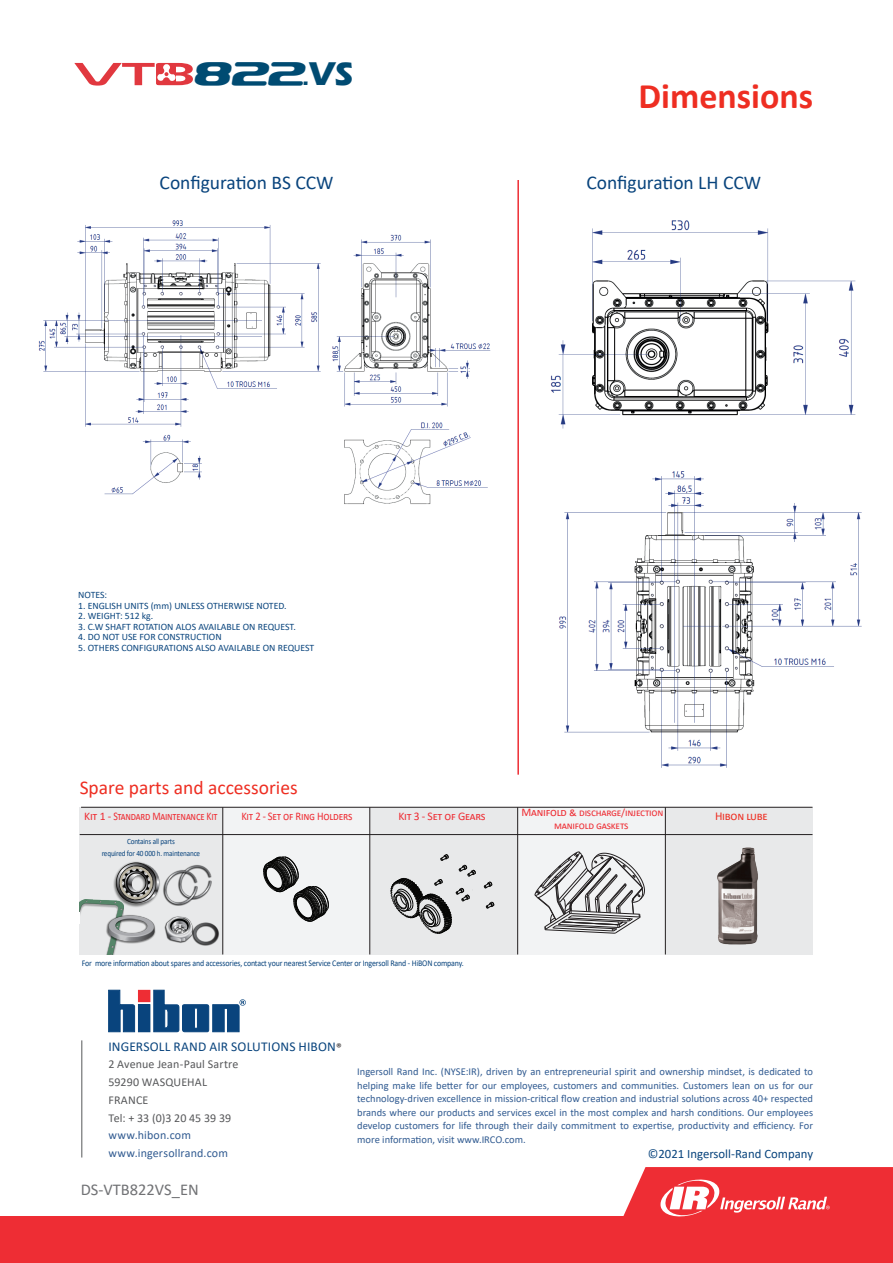
<style>
.page{position:relative;width:893px;height:1263px;background:#fff}
.page>*{position:absolute;margin:0;border:0;box-sizing:border-box;transform-origin:0 0}
.t1{font:700 36px "Calibri";color:#ee2e22}
.t2{font:33px "Nasalization Rg";color:#e1383f;scale:1.92 1}
.t3{font:19.5px "Calibri";color:#09447d}
.t4{font:19.5px "Calibri";color:#ee2e22}
.t5{font:16.5px "Calibri";color:#717275}
.t6{font:13.5px "Calibri";letter-spacing:.01em;color:#09447d}
.t7{font:12.75px "Calibri";color:#09447d}
.t8{font:12px/17.7px "Calibri";letter-spacing:.01em;color:#57585a}
.t9{font:12px/17.7px "Calibri";letter-spacing:.015em;color:#315b91}
.t10{font:12px "Calibri";letter-spacing:-.02em;color:#ee2e22}
.t11{font:11.55px "Calibri";letter-spacing:-.02em;color:#ee2d34}
.t12{font:11.55px "Calibri";letter-spacing:-.02em;color:#ee2d34;scale:.91 1}
.t13{font:10.5px/13.5px "Calibri";color:#315b91;text-align:justify}
.t14{font:10.5px/13px "Calibri";letter-spacing:-.02em;color:#ee2d34;text-align:center}
.Headline{font:9.75px "Calibri";color:#09447d}
.t15{font:8.7px "Calibri";letter-spacing:-.02em;color:#09447d;scale:.91 1}
.t16{font:7.95px/11.6px "Calibri";letter-spacing:-.02em;color:#09447d;text-align:center;scale:.9 1}
.s1{font-family:"Gau Font Pop Magic";font-size:39.6px;color:#004b72}
.s2{font-family:"Eras ITC";font-weight:700;font-size:20.4px;color:#004b72}
.s3{font-family:"Eras ITC";font-weight:700;font-size:33.9px;color:#004b72}
.s4{font-size:11.55px}
.s5{font-size:11.25px;color:#231f20}
</style>
<div class="page">
<div style="left:80px;top:807px;width:143px;height:147px;background:#e8e9ea"></div>
<div style="left:223px;top:807px;width:147px;height:147px;background:#f2f3f4"></div>
<div style="left:370px;top:807px;width:147px;height:147px;background:#e8e9ea"></div>
<div style="left:518px;top:807px;width:147px;height:147px;background:#f2f3f4"></div>
<svg style="left:263px;top:857px;width:66px;height:64px"></svg>
<svg style="left:486px;top:902px;width:8px;height:7px"></svg>
<svg style="left:484px;top:882px;width:8px;height:6px"></svg>
<svg style="left:391px;top:854px;width:85px;height:80px"></svg>
<hr style="left:223px;top:807px;width:1px;height:147px;background:#231f20">
<hr style="left:370px;top:807px;width:1px;height:147px;background:#231f20">
<hr style="left:517px;top:807px;width:1px;height:147px;background:#231f20">
<img style="left:80px;top:899px;width:43px;height:55px">
<img style="left:106px;top:861px;width:54px;height:49px">
<img style="left:184px;top:865px;width:28px;height:34px">
<img style="left:163px;top:870px;width:35px;height:36px">
<img style="left:164px;top:913px;width:60px;height:34px">
<img style="left:106px;top:913px;width:50px;height:31px">
<div style="left:665px;top:807px;width:147px;height:147px;background:#e8e9ea"></div>
<img style="left:717px;top:847px;width:41px;height:98px">
<hr style="left:81px;top:807px;width:731px;height:1px;background:#231f20">
<hr style="left:80px;top:834px;width:732px;height:1px;background:#231f20">
<hr style="left:665px;top:807px;width:1px;height:147px;background:#231f20">
<hr style="left:81px;top:1040px;width:1px;height:117px;background:#57585a">
<div style="left:0;top:1216px;width:893px;height:47px;background:#ee2d34"></div>
<svg style="left:623px;top:1167px;width:270px;height:50px;background:#f04e54"></svg>
<svg style="left:535px;top:852px;width:110px;height:81px"></svg>
<svg style="left:108px;top:990px;width:27px;height:42px"></svg>
<div style="left:138px;top:1005px;width:12px;height:27px;background:#09447d"></div>
<div style="left:138px;top:990px;width:12px;height:12px;background:#ee2d34"></div>
<svg style="left:154px;top:990px;width:92px;height:42px"></svg>
<img style="left:38px;top:220px;width:453px;height:284px">
<img style="left:550px;top:220px;width:306px;height:209px">
<hr style="left:517px;top:180px;width:2px;height:595px;background:#ee2d34">
<div style="left:158px;top:64px;width:18px;height:20px;background:#e1383f"></div>
<svg style="left:157px;top:64px;width:19px;height:17px"></svg>
<img style="left:559px;top:471px;width:303px;height:297px">
<p class="t2" style="left:73px;top:44px;width:148px">VTB<span class="s1">822</span><span class="s2">.</span><span class="s3">VS</span></p>
<h1 class="t1" style="left:639px;top:70px;width:176px">Dimensions</h1>
<p class="t3" style="left:160px;top:169px;width:176px">Configuration BS CCW</p>
<p class="t3" style="left:586px;top:169px;width:176px">Configuration LH CCW</p>
<p class="Headline" style="left:78px;top:588px;width:30px">NOTES:</p>
<p class="Headline" style="left:78px;top:599px;width:210px">1. ENGLISH UNITS (mm) UNLESS OTHERWISE NOTED.</p>
<p class="Headline" style="left:78px;top:609px;width:77px">2. WEIGHT: 512 kg.</p>
<p class="Headline" style="left:78px;top:620px;width:219px">3. C.W SHAFT ROTATION ALOS AVAILABLE ON REQUEST.</p>
<p class="Headline" style="left:78px;top:630px;width:145px">4. DO NOT USE FOR CONSTRUCTION</p>
<p class="Headline" style="left:78px;top:641px;width:238px">5. OTHERS CONFIGURATIONS ALSO AVAILABLE ON REQUEST</p>
<h3 class="t4" style="left:80px;top:774px;width:220px">Spare parts and accessories</h3>
<p class="t11" style="left:84px;top:808px;width:135px">Kit 1 - Standard Maintenance Kit</p>
<p class="t16" style="left:102px;top:836px;width:111px">Contains all parts<br>required for 40 000 h. maintenance</p>
<p class="t12" style="left:241px;top:808px;width:124px">Kit 2 - Set of Ring Holders</p>
<p class="t11" style="left:398px;top:808px;width:89px">Kit 3 - Set of Gears</p>
<p class="t14" style="left:522px;top:806px;width:143px"><span class="s4">Manifold &amp;</span> discharge/injection manifold gaskets</p>
<p class="t10" style="left:715px;top:808px;width:54px">Hibon lube</p>
<p class="t15" style="left:82px;top:957px;width:421px">For more information about spares and accessories, contact your nearest Service Center or Ingersoll Rand - HiBON company.</p>
<p class="t6" style="left:108px;top:1037px;width:235px">INGERSOLL RAND AIR SOLUTIONS HIBON<span class="s5">®</span></p>
<p class="t8" style="left:108px;top:1055px;width:132px">2 Avenue Jean-Paul Sartre<br>59290 WASQUEHAL<br>FRANCE<br>Tel: + 33 (0)3 20 45 39 39</p>
<p class="t9" style="left:108px;top:1126px;width:121px">www.hibon.com www.ingersollrand.com</p>
<p class="t5" style="left:81px;top:1177px;width:119px">DS-VTB822VS_EN</p>
<p class="t13" style="left:357px;top:1064px;width:457px">Ingersoll Rand Inc. (NYSE:IR), driven by an entrepreneurial spirit and ownership mindset, is dedicated to helping make life better for our employees, customers and communities. Customers lean on us for our technology-driven excellence in mission-critical flow creation and industrial solutions across 40+ respected brands where our products and services excel in the most complex and harsh conditions. Our employees develop customers for life through their daily commitment to expertise, productivity and efficiency. For more information, visit www.IRCO.com.</p>
<p class="t7" style="left:648px;top:1144px;width:167px">©2021 Ingersoll-Rand Company</p>
</div>
